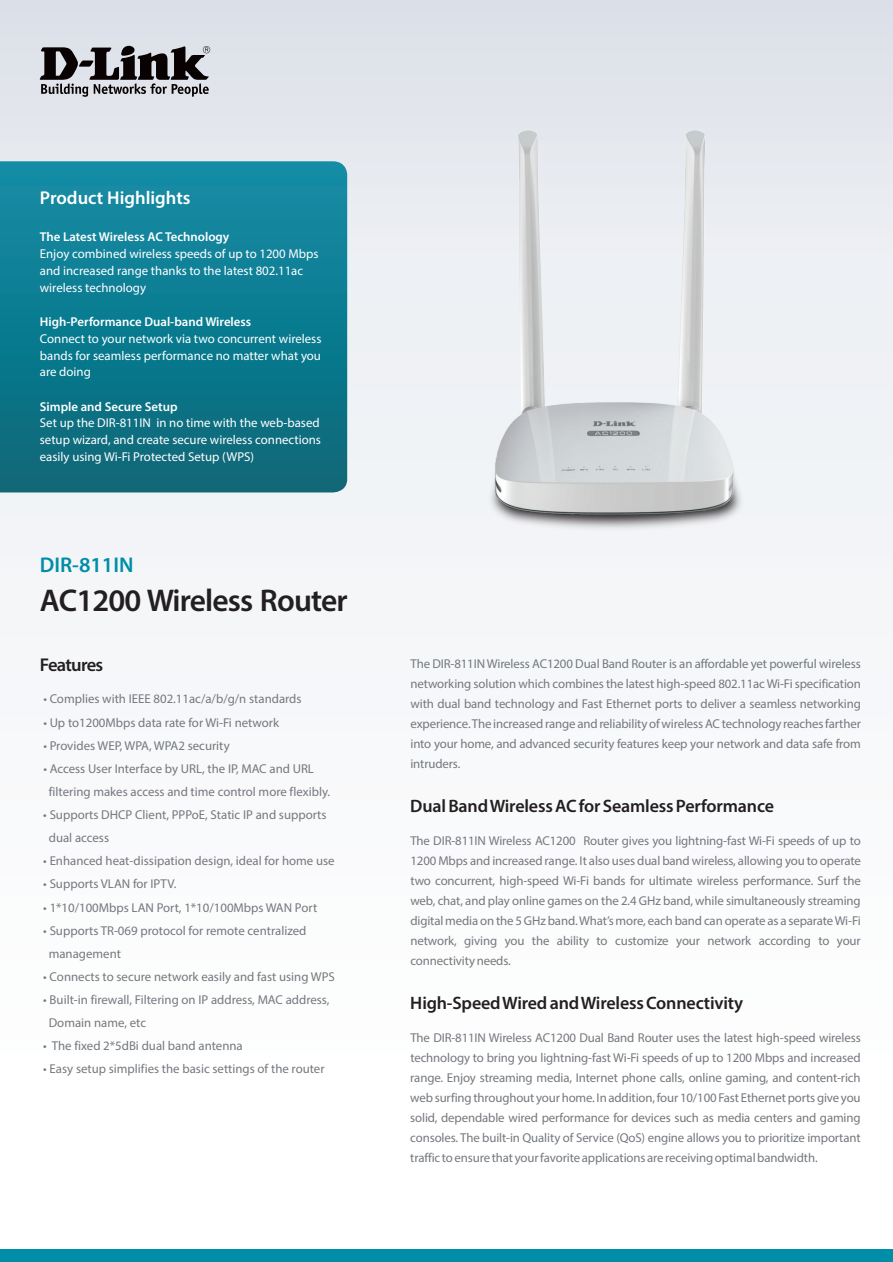
<style>
.page{position:relative;width:893px;height:1262px;background:#fff}
.page>*{position:absolute;margin:0;border:0;box-sizing:border-box;transform-origin:0 0}
.t1{font:600 31.5px "Myriad Pro";letter-spacing:-.025em;color:#231f20}
.t2{font:600 21.3px "Myriad Pro";color:#008da8}
.t3{font:600 18.6px "Myriad Pro";color:#fff}
.t4{font:600 18.6px "Myriad Pro";letter-spacing:-.04em;color:#231f20}
.t5{font:600 18px "Myriad Pro";letter-spacing:-.01em;color:#231f20}
.t6{font:12.9px/20.1px "Myriad Pro";color:#74787d}
.t7{font:12.9px/17px "Myriad Pro";color:#fff;text-align:justify}
.t8{font:600 12.9px "Myriad Pro";color:#fff}
</style>
<div class="page">
<div style="left:0;top:0;width:893px;height:1084px;background:linear-gradient(to bottom,#e2e6ec,#fff)"></div>
<div style="left:0;top:1249px;width:893px;height:13px;background:#008da8"></div>
<svg style="left:0;top:161px;width:347px;height:331px;background:#0e7a8f"></svg>
<svg style="left:40px;top:46px;width:170px;height:51px;background:#7f7f82"></svg>
<img style="left:472px;top:115px;width:280px;height:429px">
<h3 class="t3" style="left:40px;top:190px;width:152px">Product Highlights</h3>
<p class="t8" style="left:40px;top:231px;width:191px">The Latest Wireless AC Technology</p>
<p class="t7" style="left:40px;top:246px;width:280px;text-align:left">Enjoy combined wireless speeds of up to 1200 Mbps and increased range thanks to the latest 802.11ac wireless technology</p>
<p class="t8" style="left:40px;top:316px;width:213px">High-Performance Dual-band Wireless</p>
<p class="t7" style="left:40px;top:331px;width:283px">Connect to your network via two concurrent wireless bands for seamless performance no matter what you are doing</p>
<p class="t8" style="left:40px;top:401px;width:139px">Simple and Secure Setup</p>
<p class="t7" style="left:40px;top:416px;width:282px">Set up the DIR-811IN in no time with the web-based setup wizard, and create secure wireless connections easily using Wi-Fi Protected Setup (WPS)</p>
<h2 class="t2" style="left:40px;top:556px;width:95px">DIR-811IN</h2>
<h1 class="t1" style="left:40px;top:587px;width:309px">AC1200 Wireless Router</h1>
<h3 class="t4" style="left:40px;top:657px;width:65px">Features</h3>
<p class="t6" style="left:43px;top:690px;width:260px">• Complies with IEEE 802.11ac/a/b/g/n standards</p>
<p class="t6" style="left:43px;top:713px;width:237px">• Up to1200Mbps data rate for Wi-Fi network</p>
<p class="t6" style="left:43px;top:736px;width:188px">• Provides WEP, WPA, WPA2 security</p>
<p class="t6" style="left:49px;top:758px;width:283px;line-height:23.1px;text-indent:-5px">• Access User Interface by URL, the IP, MAC and URL filtering makes access and time control more flexibly.</p>
<p class="t6" style="left:49px;top:804px;width:279px;line-height:23.1px;text-indent:-5px">• Supports DHCP Client, PPPoE, Static IP and supports dual access</p>
<p class="t6" style="left:43px;top:852px;width:293px">• Enhanced heat-dissipation design, ideal for home use</p>
<p class="t6" style="left:43px;top:875px;width:135px">• Supports VLAN for IPTV.</p>
<p class="t6" style="left:43px;top:898px;width:275px">• 1*10/100Mbps LAN Port, 1*10/100Mbps WAN Port</p>
<p class="t6" style="left:49px;top:920px;width:259px;line-height:23.1px;text-indent:-5px">• Supports TR-069 protocol for remote centralized management</p>
<p class="t6" style="left:43px;top:967px;width:293px">• Connects to secure network easily and fast using WPS</p>
<p class="t6" style="left:49px;top:989px;width:282px;line-height:23.1px;text-indent:-5px">• Built-in firewall, Filtering on IP address, MAC address,<br>Domain name, etc</p>
<p class="t6" style="left:43px;top:1037px;width:201px">• The fixed 2*5dBi dual band antenna</p>
<p class="t6" style="left:43px;top:1060px;width:283px">• Easy setup simplifies the basic settings of the router</p>
<p class="t6" style="left:410px;top:654px;width:452px;text-align:justify">The DIR-811IN Wireless AC1200 Dual Band Router is an affordable yet powerful wireless networking solution which combines the latest high-speed 802.11ac Wi-Fi specification with dual band technology and Fast Ethernet ports to deliver a seamless networking experience. The increased range and reliability of wireless AC technology reaches farther into your home, and advanced security features keep your network and data safe from intruders.</p>
<h3 class="t5" style="left:410px;top:798px;width:365px">Dual Band Wireless AC for Seamless Performance</h3>
<p class="t6" style="left:410px;top:831px;width:452px;text-align:justify">The DIR-811IN Wireless AC1200 Router gives you lightning-fast Wi-Fi speeds of up to 1200 Mbps and increased range. It also uses dual band wireless, allowing you to operate two concurrent, high-speed Wi-Fi bands for ultimate wireless performance. Surf the web, chat, and play online games on the 2.4 GHz band, while simultaneously streaming digital media on the 5 GHz band. What’s more, each band can operate as a separate Wi-Fi network, giving you the ability to customize your network according to your connectivity needs.</p>
<h3 class="t5" style="left:410px;top:995px;width:334px">High-Speed Wired and Wireless Connectivity</h3>
<p class="t6" style="left:410px;top:1028px;width:452px;text-align:justify">The DIR-811IN Wireless AC1200 Dual Band Router uses the latest high-speed wireless technology to bring you lightning-fast Wi-Fi speeds of up to 1200 Mbps and increased range. Enjoy streaming media, Internet phone calls, online gaming, and content-rich web surfing throughout your home. In addition, four 10/100 Fast Ethernet ports give you solid, dependable wired performance for devices such as media centers and gaming consoles. The built-in Quality of Service (QoS) engine allows you to prioritize important traffic to ensure that your favorite applications are receiving optimal bandwidth.</p>
</div>
